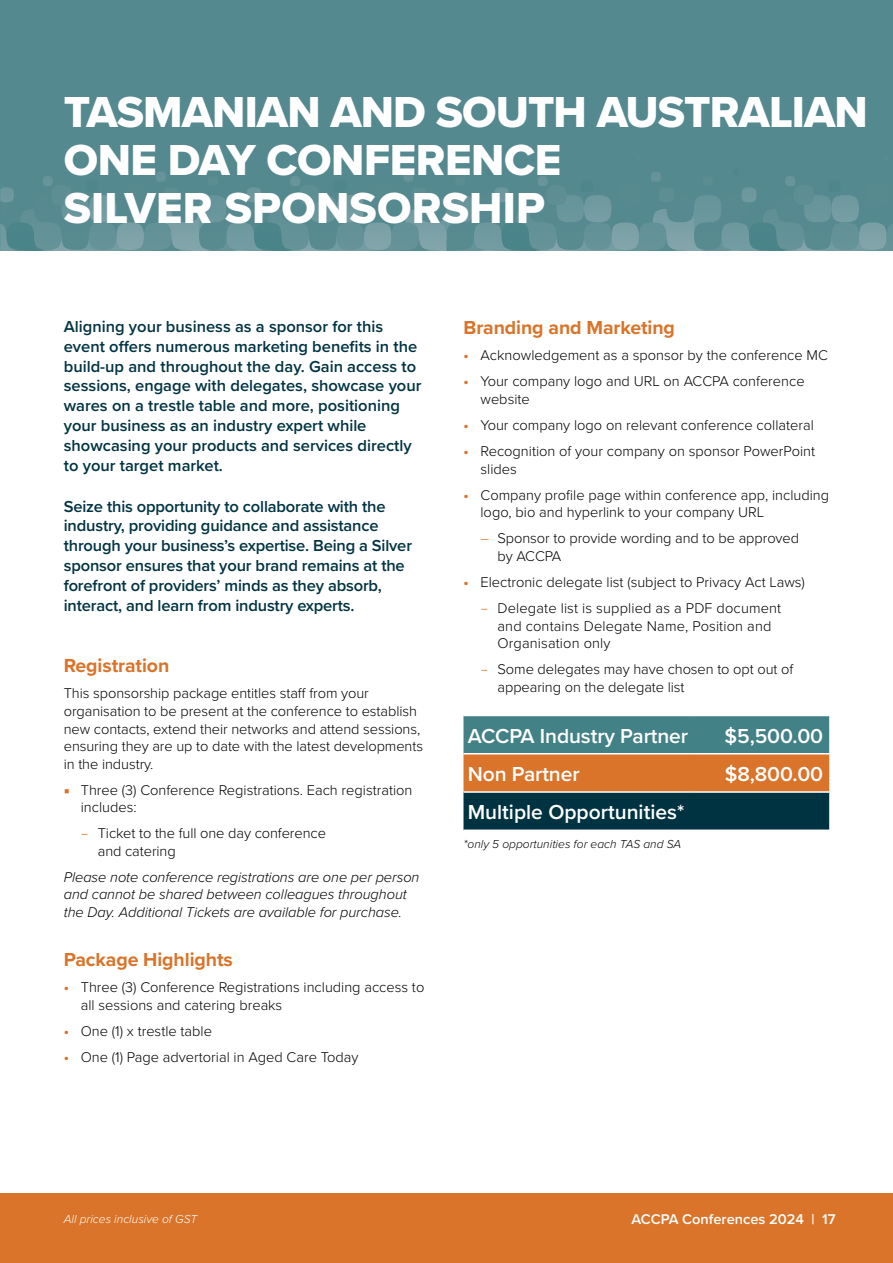
<style>
.page{position:relative;width:893px;height:1263px;background:#fff}
.page>*{position:absolute;margin:0;border:0;box-sizing:border-box;transform-origin:0 0}
.t1{font:45px/48px "Proxima Nova Extrabld";letter-spacing:-.02em;color:#fff}
.t2{font:600 21px "Proxima Nova";letter-spacing:-.005em;color:#fff}
.t3{font:700 19.5px "Proxima Nova";letter-spacing:-.005em;color:#d9742a}
.t4{font:600 16.5px/19.8px "Proxima Nova";color:#003342}
.t5{font:300 14.7px/17.5px "Proxima Nova";color:#000}
.t6{font:italic 300 14.7px/17.5px "Proxima Nova";letter-spacing:-.005em;color:#000}
.t7{font:600 14.7px "Proxima Nova";color:#fff}
.t8{font:italic 300 12px "Proxima Nova";color:#000}
.t9{font:italic 300 12px "Proxima Nova";color:#fff}
.s1{font-family:"Acumin Pro";font-weight:900;color:#d9742a}
.s2{font-family:"Acumin Pro";font-weight:200;color:#d9742a}
.s3{font-weight:700;color:#d9742a}
.s4{color:#d9742a}
</style>
<div class="page">
<div style="left:0;top:1193px;width:893px;height:70px;background:#d9742a"></div>
<div style="left:0;top:0;width:893px;height:251px;background:#54898f"></div>
<svg style="left:0;top:172px;width:893px;height:79px"></svg>
<svg style="left:463px;top:716px;width:366px;height:113px;background:#606452"></svg>
<hr style="left:463px;top:791px;width:230px;height:2px;background:#fff">
<hr style="left:693px;top:791px;width:136px;height:2px;background:#fff">
<hr style="left:463px;top:753px;width:230px;height:1px;background:#fff">
<hr style="left:693px;top:753px;width:136px;height:1px;background:#fff">
<h1 class="t1" style="left:64px;top:87px;width:806px">TASMANIAN AND SOUTH AUSTRALIAN<br>ONE DAY CONFERENCE<br>SILVER SPONSORSHIP</h1>
<p class="t4" style="left:64px;top:316px;width:359px">Aligning your business as a sponsor for this event offers numerous marketing benefits in the build-up and throughout the day. Gain access to sessions, engage with delegates, showcase your wares on a trestle table and more, positioning your business as an industry expert while showcasing your products and services directly to your target market.</p>
<p class="t4" style="left:64px;top:496px;width:350px">Seize this opportunity to collaborate with the industry, providing guidance and assistance through your business’s expertise. Being a Silver sponsor ensures that your brand remains at the forefront of providers’ minds as they absorb, interact, and learn from industry experts.</p>
<h3 class="t3" style="left:64px;top:651px;width:107px">Registration</h3>
<p class="t5" style="left:64px;top:684px;width:361px">This sponsorship package entitles staff from your organisation to be present at the conference to establish new contacts, extend their networks and attend sessions, ensuring they are up to date with the latest developments in the industry.</p>
<p class="t5" style="left:81px;top:780px;width:333px;text-indent:-17px"><span class="s1">•</span> Three (3) Conference Registrations. Each registration includes:</p>
<p class="t5" style="left:98px;top:824px;width:230px;text-indent:-17px"><span class="s2">–</span> Ticket to the full one day conference and catering</p>
<p class="t6" style="left:64px;top:867px;width:357px">Please note conference registrations are one per person and cannot be shared between colleagues throughout the Day. Additional Tickets are available for purchase.</p>
<h3 class="t3" style="left:64px;top:945px;width:171px">Package Highlights</h3>
<p class="t5" style="left:81px;top:977px;width:345px;text-indent:-17px"><span class="s3">•</span> Three (3) Conference Registrations including access to all sessions and catering breaks</p>
<p class="t5" style="left:64px;top:1021px;width:150px"><span class="s3">•</span> One (1) x trestle table</p>
<p class="t5" style="left:64px;top:1047px;width:296px"><span class="s3">•</span> One (1) Page advertorial in Aged Care Today</p>
<h3 class="t3" style="left:463px;top:313px;width:213px">Branding and Marketing</h3>
<p class="t5" style="left:463px;top:346px;width:366px"><span class="s3">•</span> Acknowledgement as a sponsor by the conference MC</p>
<p class="t5" style="left:480px;top:372px;width:326px;text-indent:-17px"><span class="s3">•</span> Your company logo and URL on ACCPA conference website</p>
<p class="t5" style="left:463px;top:416px;width:352px"><span class="s3">•</span> Your company logo on relevant conference collateral</p>
<p class="t5" style="left:480px;top:442px;width:336px;text-indent:-17px"><span class="s3">•</span> Recognition of your company on sponsor PowerPoint slides</p>
<p class="t5" style="left:480px;top:485px;width:350px;text-indent:-17px"><span class="s3">•</span> Company profile page within conference app, including logo, bio and hyperlink to your company URL</p>
<p class="t5" style="left:497px;top:529px;width:303px;text-indent:-17px"><span class="s4">–</span> Sponsor to provide wording and to be approved by ACCPA</p>
<p class="t5" style="left:463px;top:572px;width:343px"><span class="s3">•</span> Electronic delegate list (subject to Privacy Act Laws)</p>
<p class="t5" style="left:497px;top:598px;width:285px;text-indent:-17px"><span class="s2">–</span> Delegate list is supplied as a PDF document and contains Delegate Name, Position and<br>Organisation only</p>
<p class="t5" style="left:497px;top:660px;width:297px;text-indent:-17px"><span class="s2">–</span> Some delegates may have chosen to opt out of appearing on the delegate list</p>
<h2 class="t2" style="left:468px;top:720px;width:222px">ACCPA Industry Partner</h2>
<h2 class="t2" style="left:725px;top:720px;width:100px">$5,500.00</h2>
<h2 class="t2" style="left:468px;top:758px;width:113px">Non Partner</h2>
<h2 class="t2" style="left:725px;top:758px;width:100px">$8,800.00</h2>
<h2 class="t2" style="left:468px;top:797px;width:218px">Multiple Opportunities*</h2>
<p class="t8" style="left:463px;top:835px;width:219px">*only 5 opportunities for each TAS and SA</p>
<p class="t9" style="left:64px;top:1210px;width:135px">All prices inclusive of GST</p>
<p class="t7" style="left:632px;top:1208px;width:205px">ACCPA Conferences 2024 | 17</p>
</div>
